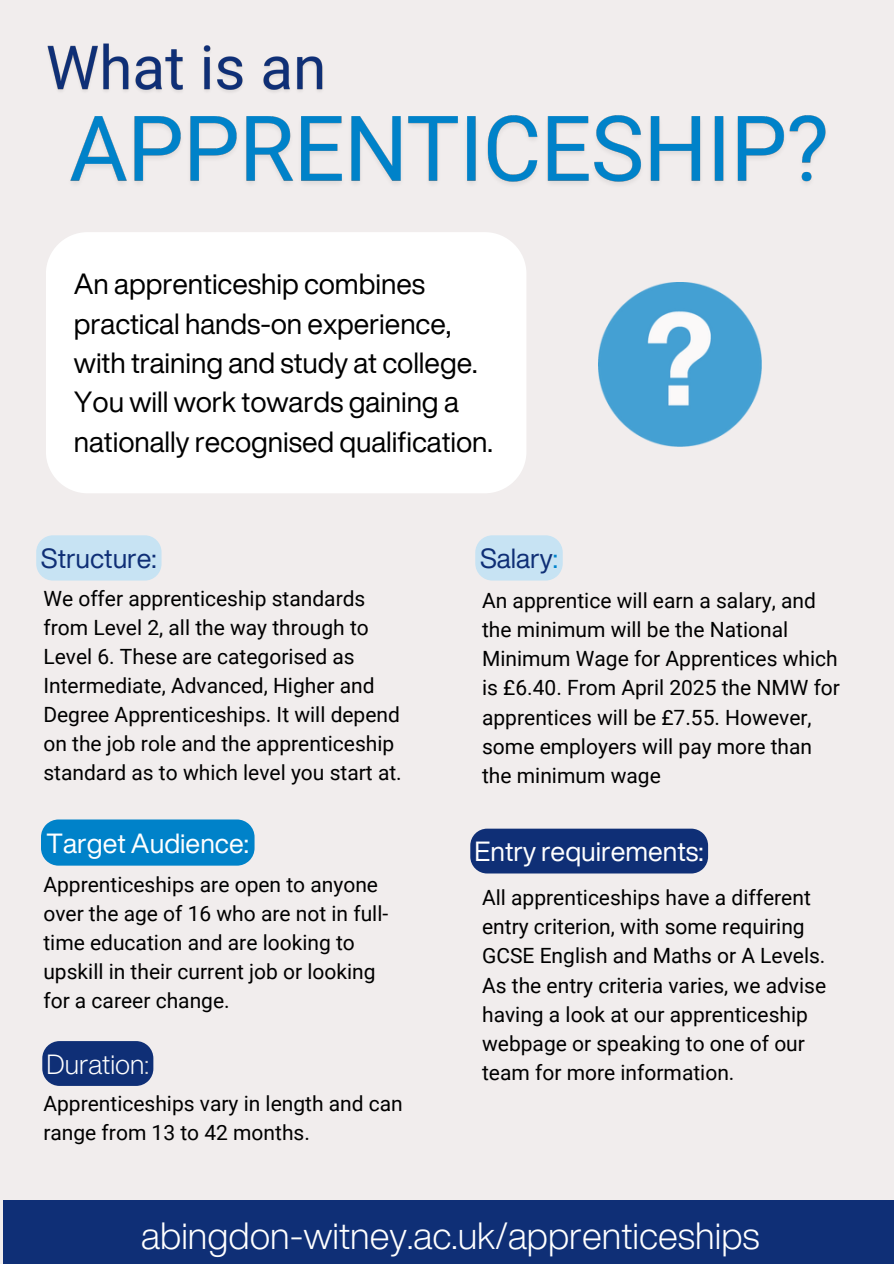
<style>
.page{position:relative;width:894px;height:1264px;background:#fff}
.page>*{position:absolute;margin:0;border:0;box-sizing:border-box;transform-origin:0 0}
.t1{font:300 36.9px "Helvetica Now Display";color:#fff}
.t2{font:28.5px/39.3px "Helvetica Now Display";letter-spacing:-.005em;color:#000}
.t3{font:27px "Helvetica Now Display";color:#fff}
.t4{font:27px "Helvetica Now Display";color:#0f2f76}
.t5{font:300 27px "Helvetica Now Display";color:#fff}
.t6{font:21px/29.2px "Roboto";color:#000}
.s1{color:#d8d6d6}
.s2{color:#0083cb}
</style>
<div class="page">
<div style="left:0;top:0;width:893px;height:1263px;background:#f1eded"></div>
<div style="left:46px;top:232px;width:480px;height:261px;background:#fff;border-radius:42px"></div>
<div style="left:4px;top:1200px;width:889px;height:63px;background:#0f2f76"></div>
<img style="left:598px;top:283px;width:163px;height:163px">
<img style="left:70px;top:115px;width:756px;height:69px">
<img style="left:47px;top:43px;width:276px;height:49px">
<div style="left:36px;top:535px;width:125px;height:45px;background:#c7e3f3;border-radius:17px"></div>
<div style="left:41px;top:819px;width:213px;height:46px;background:#0082c9"></div>
<svg style="left:475px;top:535px;width:87px;height:45px;background:#c9e3f2"></svg>
<div style="left:470px;top:828px;width:238px;height:45px;background:#0f2f76"></div>
<svg style="left:42px;top:1041px;width:111px;height:44px;background:#1a387b"></svg>
<h4 class="t2" style="left:74px;top:264px;width:420px">An apprenticeship combines practical hands-on experience, with training and study at college.<br>You will work towards gaining a nationally recognised qualification.</h4>
<p class="t4" style="left:41px;top:538px;width:117px">Structure:</p>
<p class="t6" style="left:43px;top:584px;width:360px">We offer apprenticeship standards from Level 2, all the way through to Level 6. These are categorised as Intermediate, Advanced, Higher and Degree Apprenticeships. It will depend on the job role and the apprenticeship standard as to which level you start at.</p>
<p class="t3" style="left:47px;top:822px;width:204px">Target Audience:</p>
<h4 class="t6" style="left:43px;top:870px;width:346px">Apprenticeships are open to anyone over the age of 16 who are not in full&shy;time education and are looking to upskill in their current job or looking for a career change.</h4>
<p class="t5" style="left:47px;top:1043px;width:104px">Duration<span class="s1">:</span></p>
<p class="t6" style="left:43px;top:1089px;width:361px">Apprenticeships vary in length and can range from 13 to 42 months.</p>
<h4 class="t4" style="left:480px;top:538px;width:79px">Salary<span class="s2">:</span></h4>
<h4 class="t6" style="left:482px;top:585px;width:359px">An apprentice will earn a salary, and the minimum will be the National<br>Minimum Wage for Apprentices which is £6.40. From April 2025 the NMW for apprentices will be £7.55. However, some employers will pay more than the minimum wage</h4>
<p class="t3" style="left:474px;top:831px;width:230px">Entry requirements:</p>
<h4 class="t6" style="left:482px;top:882px;width:345px">All apprenticeships have a different entry criterion, with some requiring GCSE English and Maths or A Levels.<br>As the entry criteria varies, we advise having a look at our apprenticeship webpage or speaking to one of our team for more information.</h4>
<h4 class="t1" style="left:141px;top:1207px;width:620px">abingdon-witney.ac.uk/apprenticeships</h4>
</div>
